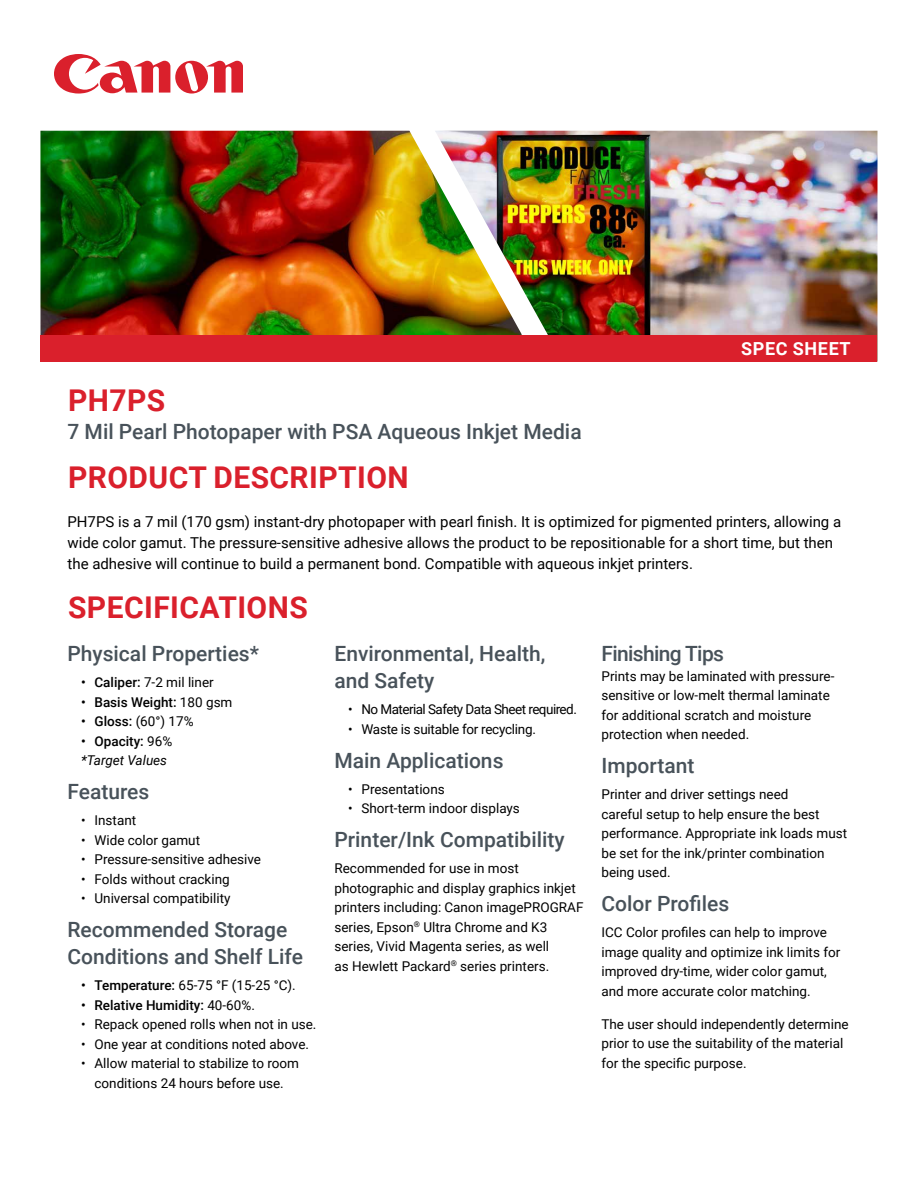
<style>
.page{position:relative;width:918px;height:1188px;background:#fff}
.page>*{position:absolute;margin:0;border:0;box-sizing:border-box;transform-origin:0 0}
.t1{font:700 30px "Roboto";letter-spacing:.015em;color:#da202c}
.t2{font:500 21px/27px "Roboto";color:#48525a}
.t3{font:500 21px "Roboto";letter-spacing:-.03em;color:#48525a}
.t4{font:700 18px "Roboto";letter-spacing:.035em;color:#fff}
.t5{font:15px/21px "Roboto";color:#000}
.t6{font:13.5px/19.5px "Roboto";color:#000}
.t7{font:500 13.5px "Roboto";color:#000}
.t8{font:13.5px "Roboto";letter-spacing:-.04em;color:#000}
.t9{font:13.5px "Roboto";letter-spacing:-.02em;color:#000}
.t10{font:italic 13.5px/19.5px "Roboto";color:#000}
.s1{font-weight:500}
.s2{font-weight:400}
.s3{font-weight:500;font-style:normal}
.s4{font-style:normal}
</style>
<div class="page">
<img style="left:522px;top:131px;width:356px;height:204px">
<img style="left:40px;top:131px;width:482px;height:204px">
<div style="left:40px;top:335px;width:838px;height:27px;background:#da202c"></div>
<svg style="left:54px;top:54px;width:189px;height:40px"></svg>
<h1 class="t1" style="left:68px;top:379px;width:99px">PH7PS</h1>
<h2 class="t2" style="left:68px;top:417px;width:516px">7 Mil Pearl Photopaper with PSA Aqueous Inkjet Media</h2>
<h1 class="t1" style="left:68px;top:457px;width:342px">PRODUCT DESCRIPTION</h1>
<h3 class="t4" style="left:741px;top:336px;width:111px">SPEC SHEET</h3>
<p class="t5" style="left:68px;top:510px;width:775px">PH7PS is a 7 mil (170 gsm) instant-dry photopaper with pearl finish. It is optimized for pigmented printers, allowing a wide color gamut. The pressure-sensitive adhesive allows the product to be repositionable for a short time, but then the adhesive will continue to build a permanent bond. Compatible with aqueous inkjet printers.</p>
<h1 class="t1" style="left:68px;top:587px;width:241px">SPECIFICATIONS</h1>
<h2 class="t2" style="left:68px;top:639px;width:193px">Physical Properties*</h2>
<p class="t6" style="left:81px;top:672px;width:134px"><span class="s1">• Caliper:</span> 7-2 mil liner</p>
<p class="t7" style="left:81px;top:693px;width:153px">• Basis Weight: <span class="s2">180 gsm</span></p>
<p class="t6" style="left:81px;top:711px;width:114px"><span class="s1">• Gloss:</span> (60°) 17%</p>
<p class="t10" style="left:81px;top:731px;width:93px"><span class="s3">• Opacity:</span> <span class="s4">96% </span>*Target Values</p>
<h2 class="t2" style="left:68px;top:777px;width:83px">Features</h2>
<p class="t6" style="left:81px;top:810px;width:57px">• Instant</p>
<p class="t6" style="left:81px;top:830px;width:121px">• Wide color gamut</p>
<p class="t6" style="left:81px;top:849px;width:182px">• Pressure-sensitive adhesive</p>
<p class="t6" style="left:81px;top:869px;width:150px">• Folds without cracking</p>
<p class="t6" style="left:81px;top:888px;width:151px">• Universal compatibility</p>
<h2 class="t2" style="left:68px;top:915px;width:237px">Recommended Storage<br>Conditions and Shelf Life</h2>
<p class="t6" style="left:81px;top:975px;width:216px"><span class="s1">• Temperature:</span> 65-75 °F (15-25 °C).</p>
<p class="t7" style="left:81px;top:996px;width:175px">• Relative Humidity: <span class="s2">40-60%.</span></p>
<p class="t6" style="left:81px;top:1014px;width:237px">• Repack opened rolls when not in use.</p>
<p class="t6" style="left:81px;top:1034px;width:230px">• One year at conditions noted above.</p>
<p class="t6" style="left:81px;top:1053px;width:220px;text-align:center">• Allow material to stabilize to room conditions 24 hours before use.</p>
<h2 class="t2" style="left:334px;top:639px;width:212px">Environmental, Health, and Safety</h2>
<p class="t8" style="left:348px;top:700px;width:230px">• No Material Safety Data Sheet required.</p>
<p class="t9" style="left:348px;top:720px;width:189px">• Waste is suitable for recycling.</p>
<h2 class="t2" style="left:334px;top:746px;width:171px">Main Applications</h2>
<p class="t6" style="left:348px;top:779px;width:98px">• Presentations</p>
<p class="t6" style="left:348px;top:798px;width:173px">• Short-term indoor displays</p>
<h2 class="t2" style="left:334px;top:825px;width:232px">Printer/Ink Compatibility</h2>
<p class="t6" style="left:334px;top:858px;width:251px">Recommended for use in most photographic and display graphics inkjet printers including: Canon imagePROGRAF series, Epson<sup>®</sup> Ultra Chrome and K3 series, Vivid Magenta series, as well<br>as Hewlett Packard<sup>®</sup> series printers.</p>
<h2 class="t3" style="left:602px;top:639px;width:124px">Finishing Tips</h2>
<p class="t6" style="left:602px;top:666px;width:234px">Prints may be laminated with pressure&shy;sensitive or low-melt thermal laminate for additional scratch and moisture protection when needed.</p>
<h2 class="t2" style="left:602px;top:751px;width:94px">Important</h2>
<p class="t6" style="left:602px;top:784px;width:247px">Printer and driver settings need<br>careful setup to help ensure the best performance. Appropriate ink loads must be set for the ink/printer combination being used.</p>
<h2 class="t2" style="left:602px;top:889px;width:129px">Color Profiles</h2>
<p class="t6" style="left:602px;top:922px;width:240px">ICC Color profiles can help to improve image quality and optimize ink limits for improved dry-time, wider color gamut, and more accurate color matching.</p>
<p class="t6" style="left:602px;top:1013px;width:249px">The user should independently determine prior to use the suitability of the material for the specific purpose.</p>
</div>
